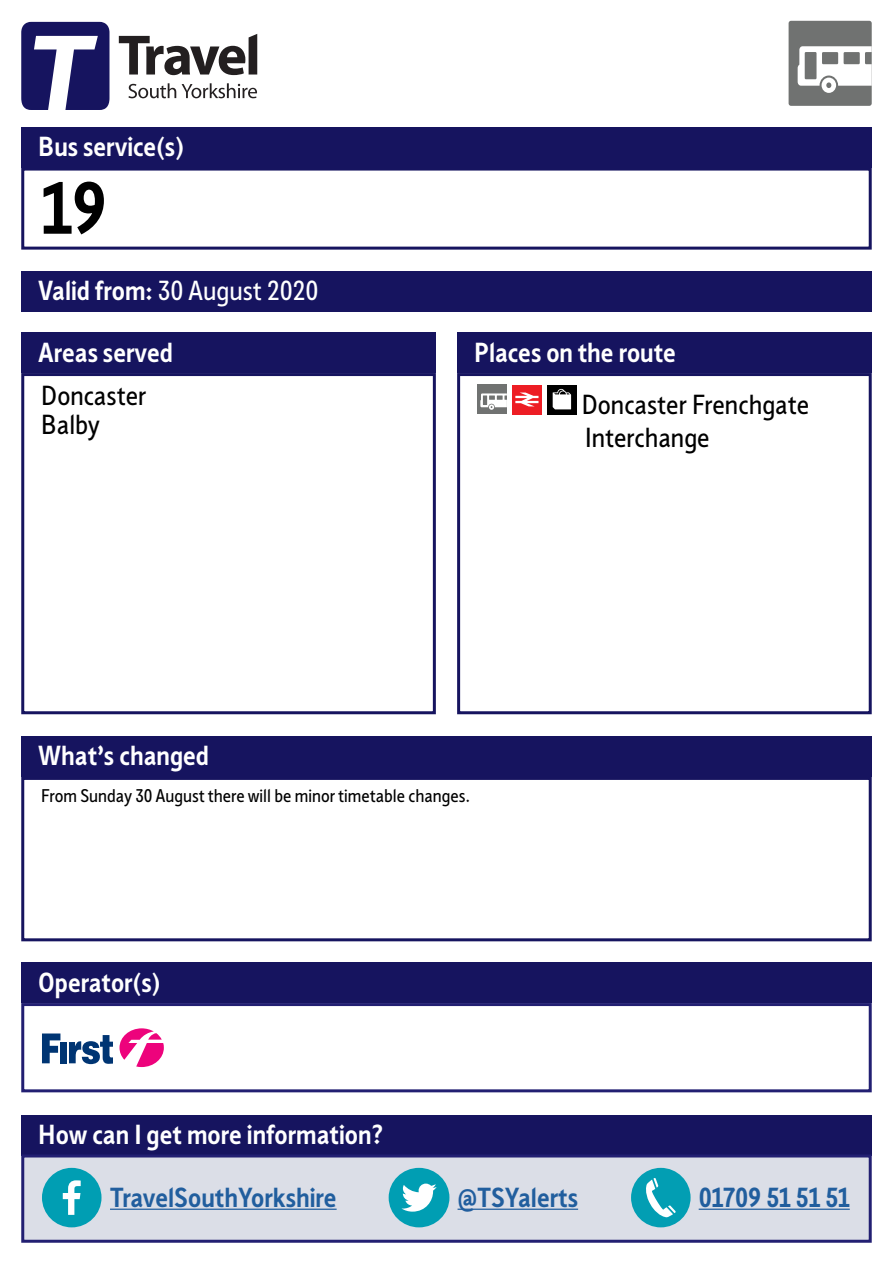
<style>
.page{position:relative;width:893px;height:1263px;background:#fff}
.page>*{position:absolute;margin:0;border:0;box-sizing:border-box;transform-origin:0 0}
.t1{font:700 72px "Sheffield Sans 2";color:#000}
.t2{font:700 27px "Sheffield Sans 2";color:#fff}
.t3{font:27px/28.5px "Sheffield Sans 2";color:#000}
.t4{font:700 27px "Sheffield Sans 2";color:#215e9e}
.t5{font:27px "Sheffield Sans 2";color:#fff}
.t6{font:18px "Sheffield Sans 2";color:#000}
.s1{font-weight:700}
</style>
<div class="page">
<div style="left:21px;top:271px;width:851px;height:40px;background:#16145f"></div>
<div style="left:21px;top:127px;width:851px;height:41px;background:#16145f"></div>
<div style="left:21px;top:168px;width:851px;height:82px;border:3px solid #16145f"></div>
<div style="left:21px;top:736px;width:851px;height:41px;background:#16145f"></div>
<div style="left:21px;top:777px;width:851px;height:164px;border:3px solid #16145f"></div>
<div style="left:21px;top:333px;width:415px;height:40px;background:#16145f"></div>
<div style="left:21px;top:373px;width:415px;height:341px;border:3px solid #16145f"></div>
<div style="left:457px;top:333px;width:415px;height:40px;background:#16145f"></div>
<div style="left:477px;top:385px;width:30px;height:29px;background:#707271"></div>
<svg style="left:480px;top:393px;width:27px;height:17px"></svg>
<div style="left:512px;top:385px;width:30px;height:29px;background:#ed1d24"></div>
<svg style="left:515px;top:392px;width:23px;height:14px"></svg>
<div style="left:547px;top:385px;width:30px;height:29px;background:#000"></div>
<svg style="left:553px;top:389px;width:18px;height:20px"></svg>
<div style="left:457px;top:373px;width:415px;height:341px;border:3px solid #16145f"></div>
<div style="left:21px;top:962px;width:851px;height:41px;background:#16145f"></div>
<div style="left:21px;top:1003px;width:851px;height:89px;border:3px solid #221f72"></div>
<svg style="left:119px;top:1028px;width:45px;height:39px"></svg>
<svg style="left:42px;top:1033px;width:18px;height:30px"></svg>
<div style="left:60px;top:1042px;width:7px;height:21px;background:#003573"></div>
<svg style="left:69px;top:1035px;width:44px;height:29px"></svg>
<div style="left:789px;top:21px;width:83px;height:85px;background:#707271;border-radius:3px"></div>
<svg style="left:798px;top:46px;width:74px;height:47px"></svg>
<svg style="left:128px;top:83px;width:48px;height:15px"></svg>
<svg style="left:182px;top:83px;width:75px;height:15px"></svg>
<svg style="left:119px;top:34px;width:138px;height:41px"></svg>
<svg style="left:21px;top:22px;width:88px;height:88px"></svg>
<div style="left:21px;top:1115px;width:851px;height:40px;background:#16145f"></div>
<div style="left:21px;top:1154px;width:851px;height:89px;background:#dbdee7;border:3px solid #221f72"></div>
<hr style="left:110px;top:1208px;width:227px;height:2px;background:#215e9e">
<hr style="left:458px;top:1208px;width:120px;height:2px;background:#215e9e">
<hr style="left:699px;top:1208px;width:151px;height:2px;background:#215e9e">
<div style="left:42px;top:1168px;width:60px;height:59px;background:#009eb3;border-radius:50%"></div>
<svg style="left:63px;top:1180px;width:18px;height:35px"></svg>
<div style="left:389px;top:1168px;width:60px;height:59px;background:#009eb3;border-radius:50%"></div>
<svg style="left:401px;top:1183px;width:36px;height:28px"></svg>
<div style="left:631px;top:1168px;width:60px;height:59px;background:#029eb3;border-radius:50%"></div>
<svg style="left:646px;top:1178px;width:30px;height:39px"></svg>
<p class="t2" style="left:38px;top:128px;width:147px">Bus service(s)</p>
<h1 class="t1" style="left:41px;top:160px;width:67px">19</h1>
<p class="t5" style="left:38px;top:272px;width:282px"><span class="s1">Valid from:</span> 30 August 2020</p>
<p class="t2" style="left:38px;top:334px;width:136px">Areas served</p>
<p class="t3" style="left:41px;top:381px;width:107px">Doncaster<br>Balby</p>
<p class="t2" style="left:474px;top:334px;width:203px">Places on the route</p>
<p class="t3" style="left:582px;top:388px;width:229px;line-height:32.4px">Doncaster Frenchgate<br>Interchange</p>
<p class="t2" style="left:38px;top:738px;width:172px">What’s changed</p>
<p class="t6" style="left:41px;top:784px;width:430px">From Sunday 30 August there will be minor timetable changes.</p>
<p class="t2" style="left:38px;top:964px;width:124px">Operator(s)</p>
<p class="t2" style="left:38px;top:1116px;width:347px">How can I get more information?</p>
<p class="t4" style="left:110px;top:1179px;width:228px">TravelSouthYorkshire</p>
<p class="t4" style="left:458px;top:1179px;width:122px">@TSYalerts</p>
<p class="t4" style="left:699px;top:1179px;width:153px">01709 51 51 51</p>
</div>
